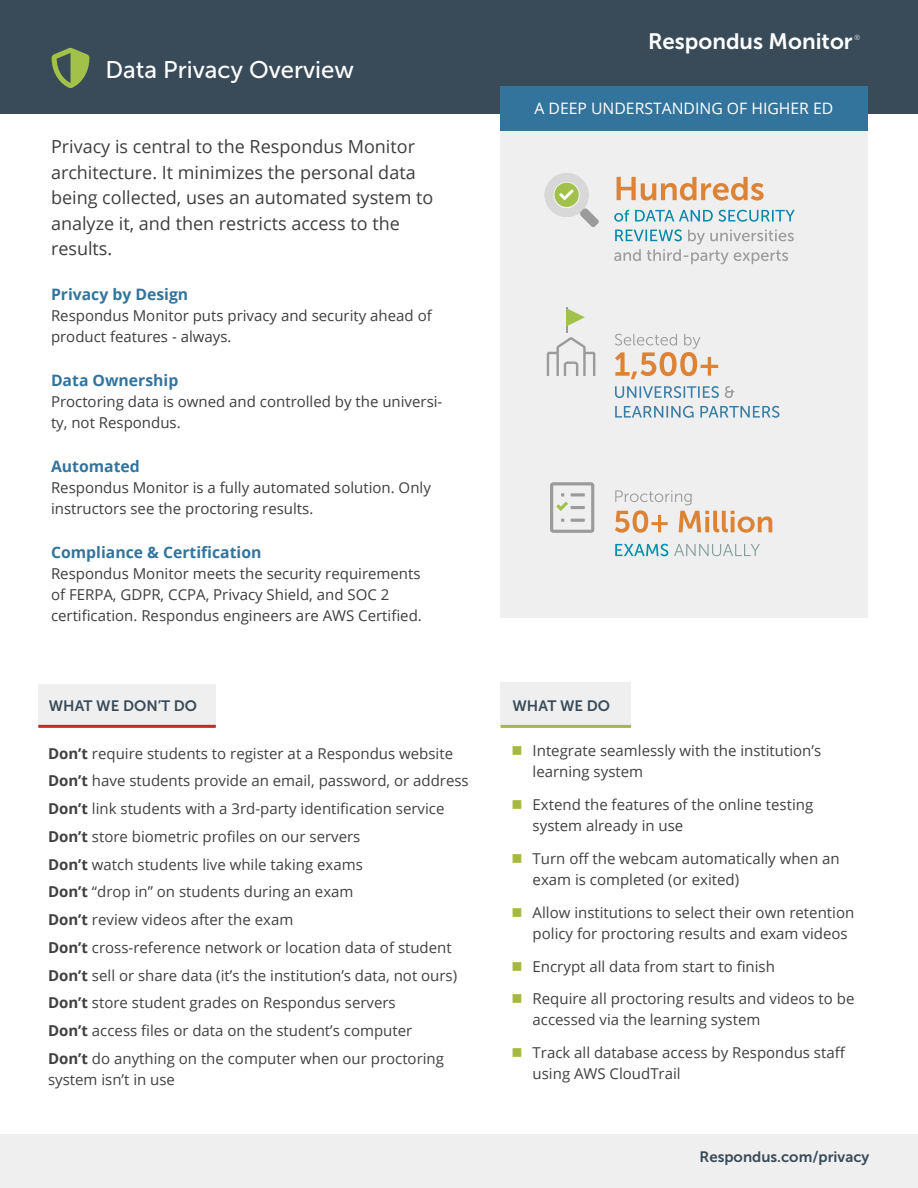
<style>
.page{position:relative;width:918px;height:1188px;background:#fff}
.page>*{position:absolute;margin:0;border:0;box-sizing:border-box;transform-origin:0 0}
.t1{font:24px "Museo Sans 500";color:#fff}
.t2{font:22.2px "Museo Sans 700";color:#fff}
.t3{font:18px/25.5px "Open Sans";color:#3e3e3f}
.Paragraph_Style_1{font:700 15.75px "Open Sans";color:#33749d}
.t4{font:15.75px "Open Sans";color:#fff}
.t5{font:15px/21px "Open Sans";color:#414042}
.t6{font:15px/21px "Open Sans";color:#3e3e3f}
.t7{font:15px "Museo Sans 700";color:#394b58}
.t8{font:7.35px "Museo Sans 100";color:#fff}
.s1{font-weight:700}
</style>
<div class="page">
<div style="left:0;top:0;width:918px;height:113px;background:#394b58"></div>
<div style="left:501px;top:682px;width:130px;height:44px;background:#efeff0"></div>
<div style="left:38px;top:684px;width:178px;height:44px;background:#efeff0"></div>
<div style="left:501px;top:130px;width:367px;height:488px;background:#efeff0"></div>
<hr style="left:38px;top:725px;width:178px;height:3px;background:#d1232a">
<hr style="left:501px;top:725px;width:130px;height:3px;background:#a7b841">
<svg style="left:52px;top:48px;width:37px;height:40px"></svg>
<div style="left:501px;top:86px;width:367px;height:45px;background:#33749d"></div>
<div style="left:0;top:1134px;width:918px;height:54px;background:#efeff0"></div>
<svg style="left:547px;top:308px;width:48px;height:68px"></svg>
<svg style="left:615px;top:334px;width:103px;height:45px"></svg>
<svg style="left:615px;top:386px;width:104px;height:12px"></svg>
<svg style="left:725px;top:386px;width:9px;height:12px"></svg>
<svg style="left:615px;top:406px;width:164px;height:12px"></svg>
<svg style="left:545px;top:173px;width:54px;height:54px"></svg>
<svg style="left:614px;top:210px;width:181px;height:54px"></svg>
<svg style="left:617px;top:177px;width:147px;height:24px"></svg>
<svg style="left:615px;top:544px;width:53px;height:12px"></svg>
<svg style="left:674px;top:544px;width:86px;height:12px"></svg>
<svg style="left:615px;top:490px;width:157px;height:43px"></svg>
<svg style="left:550px;top:482px;width:44px;height:51px"></svg>
<p class="t1" style="left:106px;top:57px;width:250px">Data Privacy Overview</p>
<p class="t3" style="left:51px;top:134px;width:384px">Privacy is central to the Respondus Monitor architecture. It minimizes the personal data being collected, uses an automated system to analyze it, and then restricts access to the results.</p>
<p class="Paragraph_Style_1" style="left:51px;top:283px;width:139px">Privacy by Design</p>
<p class="t6" style="left:51px;top:304px;width:382px">Respondus Monitor puts privacy and security ahead of product features - always.</p>
<p class="Paragraph_Style_1" style="left:51px;top:369px;width:129px">Data Ownership</p>
<p class="t6" style="left:51px;top:391px;width:393px">Proctoring data is owned and controlled by the universi&shy;ty, not Respondus.</p>
<p class="Paragraph_Style_1" style="left:51px;top:455px;width:90px">Automated</p>
<p class="t6" style="left:51px;top:477px;width:381px">Respondus Monitor is a fully automated solution. Only instructors see the proctoring results.</p>
<p class="Paragraph_Style_1" style="left:51px;top:541px;width:212px">Compliance &amp; Certification</p>
<p class="t6" style="left:51px;top:563px;width:372px">Respondus Monitor meets the security requirements of FERPA, GDPR, CCPA, Privacy Shield, and SOC 2 certification. Respondus engineers are AWS Certified.</p>
<p class="t7" style="left:49px;top:698px;width:150px">WHAT WE DON’T DO</p>
<p class="t5" style="left:48px;top:742px;width:407px"><span class="s1">Don’t</span> require students to register at a Respondus website</p>
<p class="t5" style="left:48px;top:770px;width:422px"><span class="s1">Don’t</span> have students provide an email, password, or address</p>
<p class="t5" style="left:48px;top:798px;width:398px"><span class="s1">Don’t</span> link students with a 3rd-party identification service</p>
<p class="t5" style="left:48px;top:826px;width:314px"><span class="s1">Don’t</span> store biometric profiles on our servers</p>
<p class="t5" style="left:48px;top:853px;width:316px"><span class="s1">Don’t</span> watch students live while taking exams</p>
<p class="t5" style="left:48px;top:881px;width:307px"><span class="s1">Don’t</span> “drop in” on students during an exam</p>
<p class="t5" style="left:48px;top:909px;width:247px"><span class="s1">Don’t</span> review videos after the exam</p>
<p class="t5" style="left:48px;top:937px;width:405px"><span class="s1">Don’t</span> cross-reference network or location data of student</p>
<p class="t5" style="left:48px;top:964px;width:411px"><span class="s1">Don’t</span> sell or share data (it’s the institution’s data, not ours)</p>
<p class="t5" style="left:48px;top:992px;width:349px"><span class="s1">Don’t</span> store student grades on Respondus servers</p>
<p class="t5" style="left:48px;top:1020px;width:366px"><span class="s1">Don’t</span> access files or data on the student’s computer</p>
<p class="t5" style="left:48px;top:1048px;width:397px"><span class="s1">Don’t</span> do anything on the computer when our proctoring system isn’t in use</p>
<p class="t2" style="left:648px;top:29px;width:206px">Respondus Monitor</p>
<p class="t8" style="left:854px;top:34px;width:8px">®</p>
<p class="t4" style="left:534px;top:98px;width:300px">A DEEP UNDERSTANDING OF HIGHER ED</p>
<p class="t7" style="left:512px;top:698px;width:99px">WHAT WE DO</p>
<p class="t5" style="left:533px;top:740px;width:290px">Integrate seamlessly with the institution’s learning system</p>
<p class="t5" style="left:533px;top:794px;width:282px">Extend the features of the online testing system already in use</p>
<p class="t5" style="left:533px;top:847px;width:309px">Turn off the webcam automatically when an exam is completed (or exited)</p>
<p class="t5" style="left:533px;top:901px;width:323px">Allow institutions to select their own retention policy for proctoring results and exam videos</p>
<p class="t5" style="left:533px;top:955px;width:244px">Encrypt all data from start to finish</p>
<p class="t5" style="left:533px;top:988px;width:323px">Require all proctoring results and videos to be accessed via the learning system</p>
<p class="t5" style="left:533px;top:1042px;width:314px">Track all database access by Respondus staff using AWS CloudTrail</p>
<p class="t7" style="left:700px;top:1148px;width:171px">Respondus.com/privacy</p>
</div>
